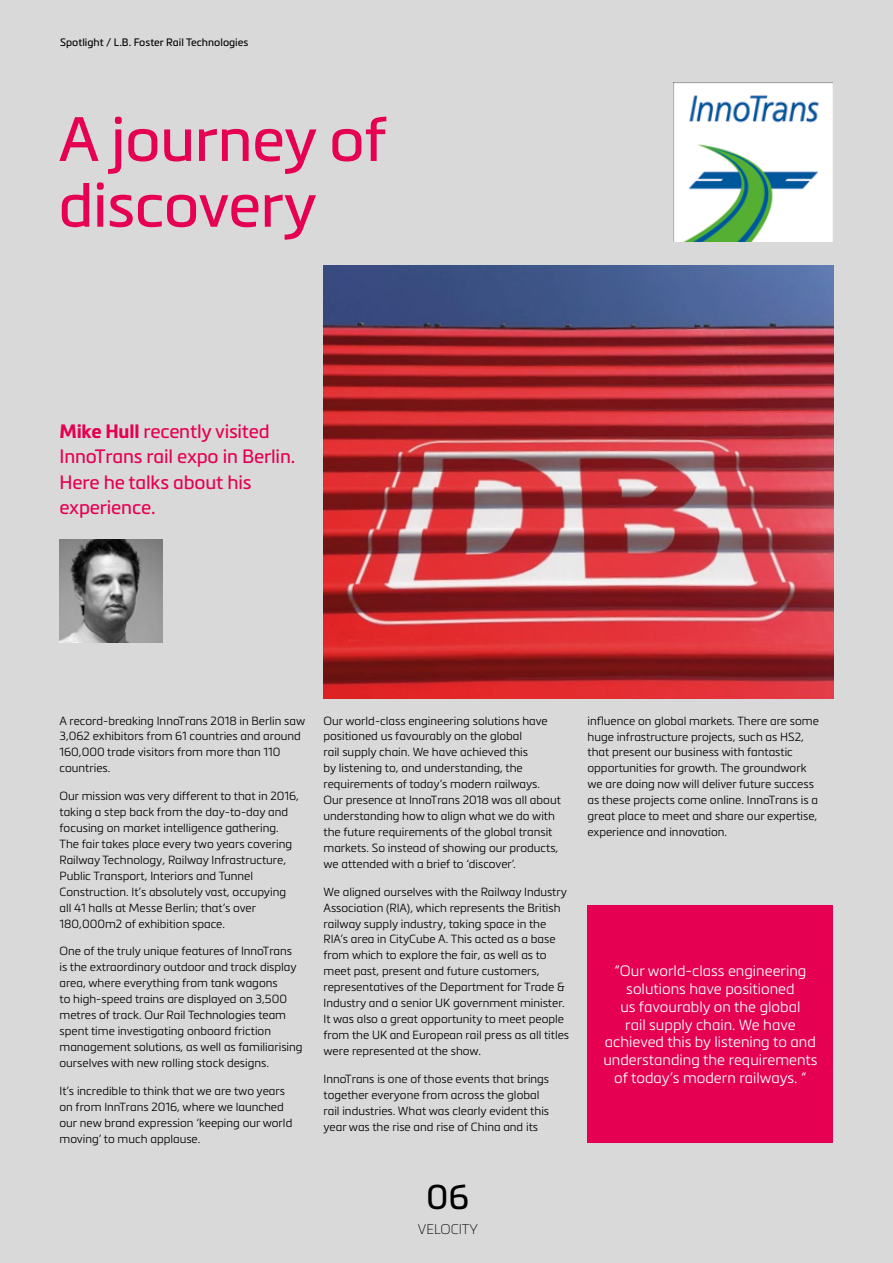
<style>
.page{position:relative;width:893px;height:1263px;background:#d9d9d9}
.page>*{position:absolute;margin:0;border:0;box-sizing:border-box;transform-origin:0 0}
.t1{font:61.5px/65.7px "Metronic Pro";letter-spacing:-.01em;color:#e50051}
.t2{font:33.9px "Metronic Pro";color:#000}
.t3{font:19.05px/25.5px "Metronic Pro";letter-spacing:-.01em;color:#e50051}
.t4{font:300 14.85px/17.9px "Metronic Pro";color:#fff;text-align:center}
.t5{font:13.8px "Metronic Pro Air";color:#000}
.t6{font:300 11.7px/15.9px "Metronic Pro";color:#000}
.t7{font:10.65px "Metronic Pro";color:#000}
.s1{font-weight:700}
</style>
<div class="page">
<div style="left:587px;top:905px;width:246px;height:238px;background:#e50051"></div>
<img style="left:673px;top:83px;width:160px;height:159px">
<img style="left:323px;top:265px;width:510px;height:433px">
<img style="left:60px;top:540px;width:102px;height:103px">
<p class="t7" style="left:60px;top:35px;width:190px">Spotlight / L.B. Foster Rail Technologies</p>
<h1 class="t1" style="left:58px;top:103px;width:330px">A journey of discovery</h1>
<h3 class="t3" style="left:60px;top:418px;width:237px"><span class="s1">Mike Hull</span> recently visited<br>InnoTrans rail expo in Berlin.<br>Here he talks about his experience.</h3>
<p class="t6" style="left:60px;top:712px;width:247px">A record-breaking InnoTrans 2018 in Berlin saw 3,062 exhibitors from 61 countries and around 160,000 trade visitors from more than 110 countries.</p>
<p class="t6" style="left:60px;top:788px;width:241px">Our mission was very different to that in 2016, taking a step back from the day-to-day and focusing on market intelligence gathering.<br>The fair takes place every two years covering Railway Technology, Railway Infrastructure, Public Transport, Interiors and Tunnel Construction. It’s absolutely vast, occupying all 41 halls at Messe Berlin; that’s over 180,000m2 of exhibition space.</p>
<p class="t6" style="left:60px;top:943px;width:245px">One of the truly unique features of InnoTrans is the extraordinary outdoor and track display area, where everything from tank wagons<br>to high-speed trains are displayed on 3,500 metres of track. Our Rail Technologies team spent time investigating onboard friction management solutions, as well as familiarising ourselves with new rolling stock designs.</p>
<p class="t6" style="left:60px;top:1082px;width:234px">It’s incredible to think that we are two years on from InnTrans 2016, where we launched our new brand expression ‘keeping our world moving’ to much applause.</p>
<p class="t6" style="left:323px;top:712px;width:239px">Our world-class engineering solutions have positioned us favourably on the global<br>rail supply chain. We have achieved this<br>by listening to, and understanding, the requirements of today’s modern railways.<br>Our presence at InnoTrans 2018 was all about understanding how to align what we do with the future requirements of the global transit markets. So instead of showing our products, we attended with a brief to ‘discover’.</p>
<p class="t6" style="left:323px;top:883px;width:247px">We aligned ourselves with the Railway Industry Association (RIA), which represents the British railway supply industry, taking space in the RIA’s area in CityCube A. This acted as a base from which to explore the fair, as well as to meet past, present and future customers, representatives of the Department for Trade &amp; Industry and a senior UK government minister.<br>It was also a great opportunity to meet people from the UK and European rail press as all titles were represented at the show.</p>
<p class="t6" style="left:323px;top:1070px;width:227px">InnoTrans is one of those events that brings together everyone from across the global rail industries. What was clearly evident this year was the rise and rise of China and its</p>
<h2 class="t2" style="left:426px;top:1172px;width:45px">06</h2>
<p class="t5" style="left:418px;top:1220px;width:61px">VELOCITY</p>
<p class="t6" style="left:587px;top:712px;width:233px">influence on global markets. There are some huge infrastructure projects, such as HS2, that present our business with fantastic opportunities for growth. The groundwork we are doing now will deliver future success as these projects come online. InnoTrans is a great place to meet and share our expertise, experience and innovation.</p>
<p class="t4" style="left:603px;top:961px;width:216px">“Our world-class engineering solutions have positioned<br>us favourably on the global<br>rail supply chain. We have achieved this by listening to and understanding the requirements of today’s modern railways. “</p>
</div>
